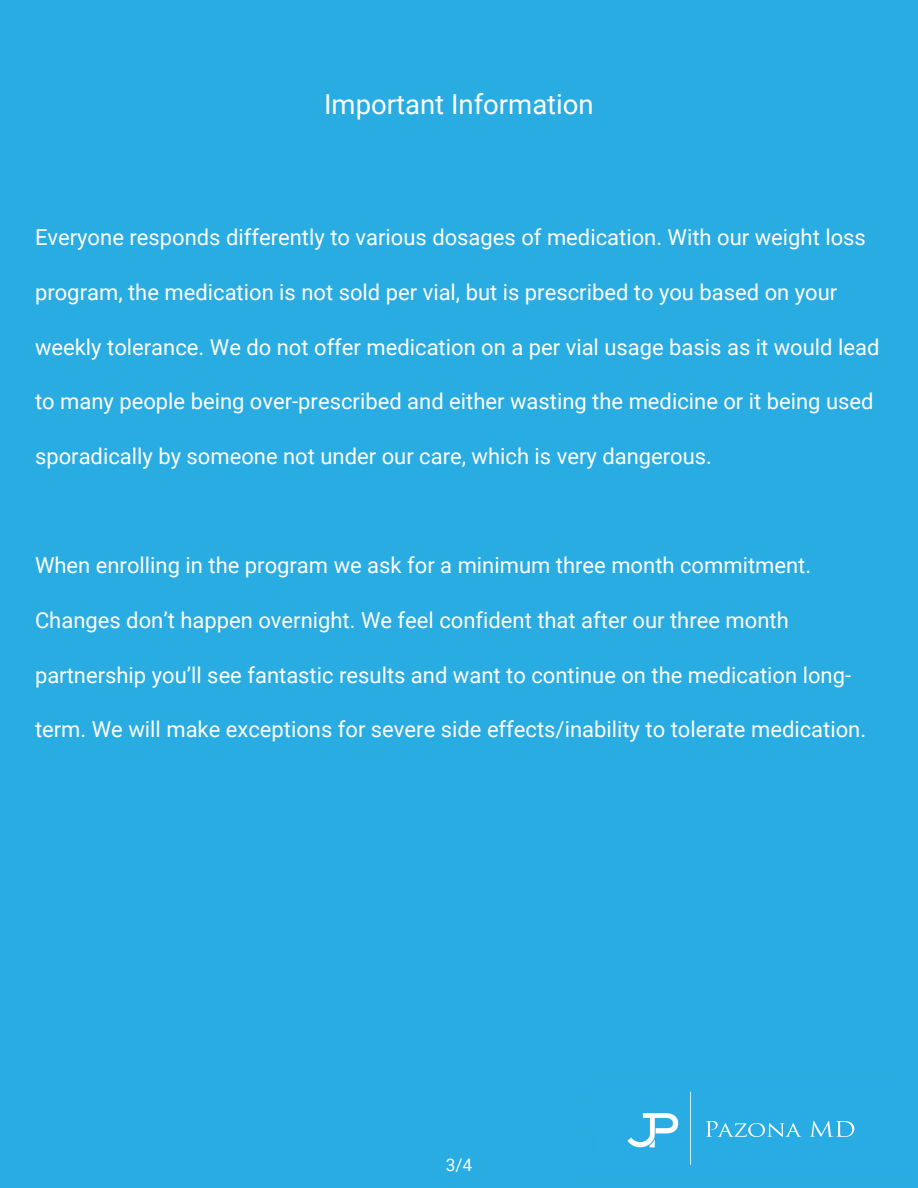
<style>
.page{position:relative;width:918px;height:1188px;background:#28ace2}
.page>*{position:absolute;margin:0;border:0;box-sizing:border-box;transform-origin:0 0}
.t1{font:27.45px "Roboto";color:#fff}
.t2{font:22.05px "Roboto";color:#fff}
.t3{font:17.25px "Roboto";color:#fcfdfe}
</style>
<div class="page">
<img style="left:627px;top:1091px;width:228px;height:74px">
<p class="t1" style="left:324px;top:89px;width:271px">Important Information</p>
<p class="t2" style="left:35px;top:225px;width:832px">Everyone responds differently to various dosages of medication. With our weight loss</p>
<p class="t2" style="left:35px;top:280px;width:804px">program, the medication is not sold per vial, but is prescribed to you based on your</p>
<p class="t2" style="left:35px;top:334px;width:846px">weekly tolerance. We do not offer medication on a per vial usage basis as it would lead</p>
<p class="t2" style="left:35px;top:389px;width:840px">to many people being over-prescribed and either wasting the medicine or it being used</p>
<p class="t2" style="left:35px;top:443px;width:679px">sporadically by someone not under our care, which is very dangerous.</p>
<p class="t2" style="left:35px;top:553px;width:778px">When enrolling in the program we ask for a minimum three month commitment.</p>
<p class="t2" style="left:35px;top:607px;width:755px">Changes don’t happen overnight. We feel confident that after our three month</p>
<p class="t2" style="left:35px;top:662px;width:818px">partnership you’ll see fantastic results and want to continue on the medication long-</p>
<p class="t2" style="left:35px;top:717px;width:833px">term. We will make exceptions for severe side effects/inability to tolerate medication.</p>
<p class="t3" style="left:446px;top:1155px;width:28px">3/4</p>
</div>
